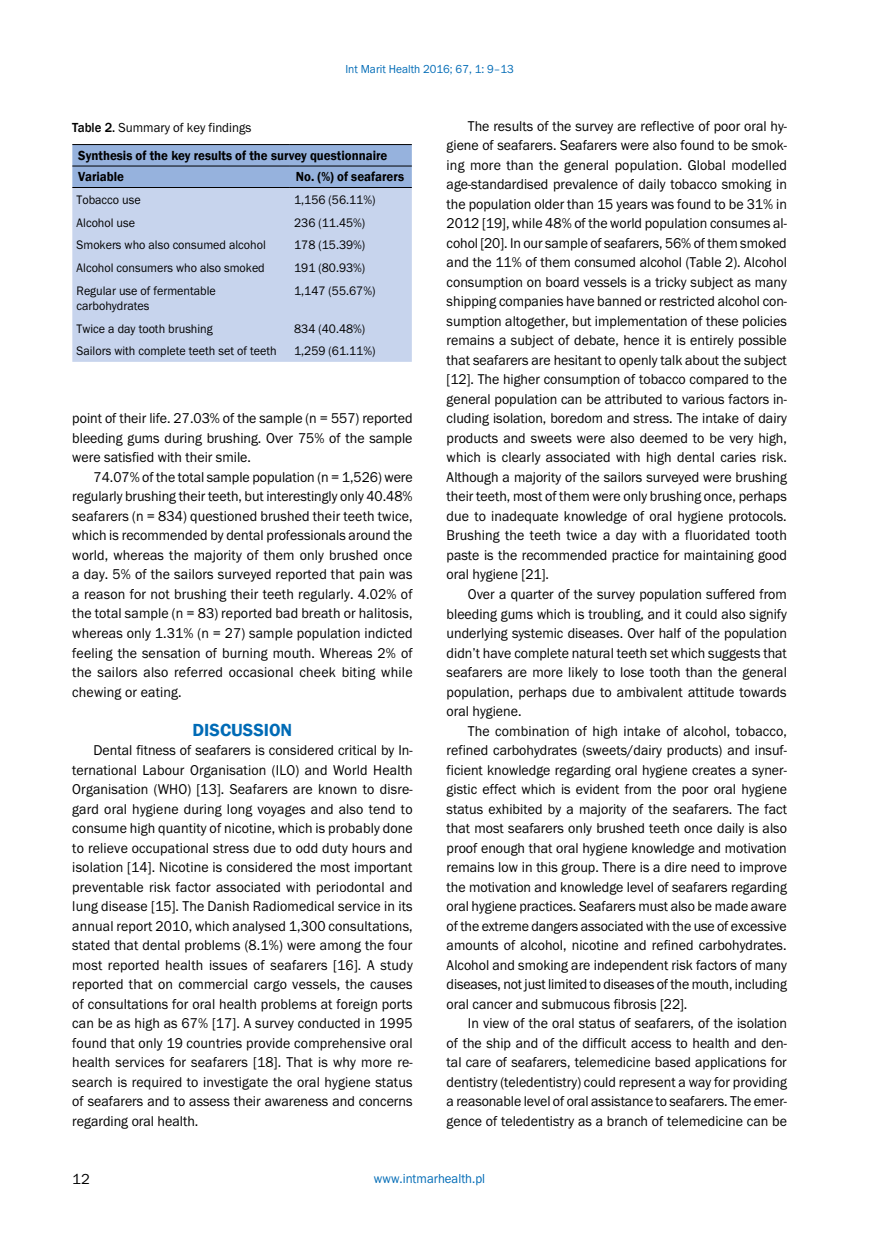
<style>
.page{position:relative;width:872px;height:1234px;background:#fff}
.page>*{position:absolute;margin:0;border:0;box-sizing:border-box;transform-origin:0 0}
.t1{font:600 18px "Franklin Gothic";color:#006bb6}
.t2{font:15px "Franklin Got Itc TEE";color:#000}
.t3{font:14.7px/19.5px "Franklin Got Itc TEE";color:#000;text-align:justify;scale:.95 1}
.t4{font:600 13.5px/21.5px "Franklin Gothic";color:#000;scale:.95 1}
.t5{font:13.5px "Franklin Got Itc TEE";color:#000;scale:.95 1}
.t6{font:13.5px "Franklin Got Itc TEE";color:#006bb6;scale:.95 1}
.t7{font:12.75px/15.3px "Franklin Got Itc TEE";color:#000;scale:.95 1}
.t8{font:12px "Franklin Got Itc TEE";color:#006bb6;scale:.95 1}
.s1{font-family:"Franklin Gothic";font-weight:500}
</style>
<div class="page">
<div style="left:72px;top:145px;width:340px;height:42px;background:#96b2dd"></div>
<div style="left:72px;top:188px;width:340px;height:174px;background:#c7d4ed"></div>
<hr style="left:72px;top:166px;width:218px;height:1px;background:#000">
<hr style="left:290px;top:166px;width:122px;height:1px;background:#000">
<hr style="left:72px;top:144px;width:218px;height:1px;background:#000">
<hr style="left:290px;top:144px;width:122px;height:1px;background:#000">
<hr style="left:72px;top:187px;width:218px;height:1px;background:#000">
<hr style="left:290px;top:187px;width:122px;height:1px;background:#000">
<p class="t8" style="left:345px;top:62px;width:179px">Int Marit Health 2016; 67, 1: 9–13</p>
<p class="t5" style="left:72px;top:120px;width:190px"><span class="s1">Table 2.</span> Summary of key findings</p>
<p class="t4" style="left:78px;top:145px;width:327px">Synthesis of the key results of the survey questionnaire<br>Variable</p>
<p class="t4" style="left:296px;top:166px;width:115px">No. (%) of seafarers</p>
<p class="t7" style="left:77px;top:192px;width:69px">Tobacco use</p>
<p class="t7" style="left:294px;top:192px;width:87px">1,156 (56.11%)</p>
<p class="t7" style="left:77px;top:215px;width:63px">Alcohol use</p>
<p class="t7" style="left:294px;top:215px;width:76px">236 (11.45%)</p>
<p class="t7" style="left:77px;top:237px;width:201px">Smokers who also consumed alcohol</p>
<p class="t7" style="left:294px;top:237px;width:76px">178 (15.39%)</p>
<p class="t7" style="left:77px;top:260px;width:200px">Alcohol consumers who also smoked</p>
<p class="t7" style="left:294px;top:260px;width:76px">191 (80.93%)</p>
<p class="t7" style="left:77px;top:283px;width:148px">Regular use of fermentable carbohydrates</p>
<p class="t7" style="left:294px;top:283px;width:87px">1,147 (55.67%)</p>
<p class="t7" style="left:77px;top:321px;width:145px">Twice a day tooth brushing</p>
<p class="t7" style="left:294px;top:321px;width:76px">834 (40.48%)</p>
<p class="t7" style="left:77px;top:343px;width:212px">Sailors with complete teeth set of teeth</p>
<p class="t7" style="left:294px;top:343px;width:87px">1,259 (61.11%)</p>
<p class="t3" style="left:72px;top:409px;width:360px">point of their life. 27.03% of the sample (n = 557) reported bleeding gums during brushing. Over 75% of the sample were satisfied with their smile.</p>
<p class="t3" style="left:72px;top:467px;width:360px;text-indent:21px">74.07% of the total sample population (n = 1,526) were regularly brushing their teeth, but interestingly only 40.48% seafarers (n = 834) questioned brushed their teeth twice, which is recommended by dental professionals around the world, whereas the majority of them only brushed once a day. 5% of the sailors surveyed reported that pain was a reason for not brushing their teeth regularly. 4.02% of the total sample (n = 83) reported bad breath or halitosis, whereas only 1.31% (n = 27) sample population indicted feeling the sensation of burning mouth. Whereas 2% of the sailors also referred occasional cheek biting while chewing or eating.</p>
<p class="t1" style="left:193px;top:718px;width:101px">Discussion</p>
<p class="t3" style="left:72px;top:740px;width:360px;text-indent:21px">Dental fitness of seafarers is considered critical by In&shy;ternational Labour Organisation (ILO) and World Health Organisation (WHO) [13]. Seafarers are known to disre&shy;gard oral hygiene during long voyages and also tend to consume high quantity of nicotine, which is probably done to relieve occupational stress due to odd duty hours and isolation [14]. Nicotine is considered the most important preventable risk factor associated with periodontal and lung disease [15]. The Danish Radiomedical service in its annual report 2010, which analysed 1,300 consultations, stated that dental problems (8.1%) were among the four most reported health issues of seafarers [16]. A study reported that on commercial cargo vessels, the causes of consultations for oral health problems at foreign ports can be as high as 67% [17]. A survey conducted in 1995 found that only 19 countries provide comprehensive oral health services for seafarers [18]. That is why more re&shy;search is required to investigate the oral hygiene status of seafarers and to assess their awareness and concerns regarding oral health.</p>
<p class="t3" style="left:446px;top:116px;width:360px;text-indent:21px">The results of the survey are reflective of poor oral hy&shy;giene of seafarers. Seafarers were also found to be smok&shy;ing more than the general population. Global modelled age-standardised prevalence of daily tobacco smoking in the population older than 15 years was found to be 31% in 2012 [19], while 48% of the world population consumes al&shy;cohol [20]. In our sample of seafarers, 56% of them smoked and the 11% of them consumed alcohol (Table 2). Alcohol consumption on board vessels is a tricky subject as many shipping companies have banned or restricted alcohol con&shy;sumption altogether, but implementation of these policies remains a subject of debate, hence it is entirely possible that seafarers are hesitant to openly talk about the subject [12]. The higher consumption of tobacco compared to the general population can be attributed to various factors in&shy;cluding isolation, boredom and stress. The intake of dairy products and sweets were also deemed to be very high, which is clearly associated with high dental caries risk.<br>Although a majority of the sailors surveyed were brushing their teeth, most of them were only brushing once, perhaps due to inadequate knowledge of oral hygiene protocols.<br>Brushing the teeth twice a day with a fluoridated tooth paste is the recommended practice for maintaining good oral hygiene [21].</p>
<p class="t3" style="left:446px;top:584px;width:360px;text-indent:21px">Over a quarter of the survey population suffered from bleeding gums which is troubling, and it could also signify underlying systemic diseases. Over half of the population didn’t have complete natural teeth set which suggests that seafarers are more likely to lose tooth than the general population, perhaps due to ambivalent attitude towards oral hygiene.</p>
<p class="t3" style="left:446px;top:721px;width:360px;text-indent:21px">The combination of high intake of alcohol, tobacco, refined carbohydrates (sweets/dairy products) and insuf&shy;ficient knowledge regarding oral hygiene creates a syner&shy;gistic effect which is evident from the poor oral hygiene status exhibited by a majority of the seafarers. The fact that most seafarers only brushed teeth once daily is also proof enough that oral hygiene knowledge and motivation remains low in this group. There is a dire need to improve the motivation and knowledge level of seafarers regarding oral hygiene practices. Seafarers must also be made aware of the extreme dangers associated with the use of excessive amounts of alcohol, nicotine and refined carbohydrates.<br>Alcohol and smoking are independent risk factors of many diseases, not just limited to diseases of the mouth, including oral cancer and submucous fibrosis [22].</p>
<p class="t3" style="left:446px;top:1013px;width:360px;text-indent:21px">In view of the oral status of seafarers, of the isolation of the ship and of the difficult access to health and den&shy;tal care of seafarers, telemedicine based applications for dentistry (teledentistry) could represent a way for providing a reasonable level of oral assistance to seafarers. The emer&shy;gence of teledentistry as a branch of telemedicine can be</p>
<p class="t2" style="left:72px;top:1170px;width:19px">12</p>
<p class="t6" style="left:374px;top:1170px;width:119px">www.intmarhealth.pl</p>
</div>
